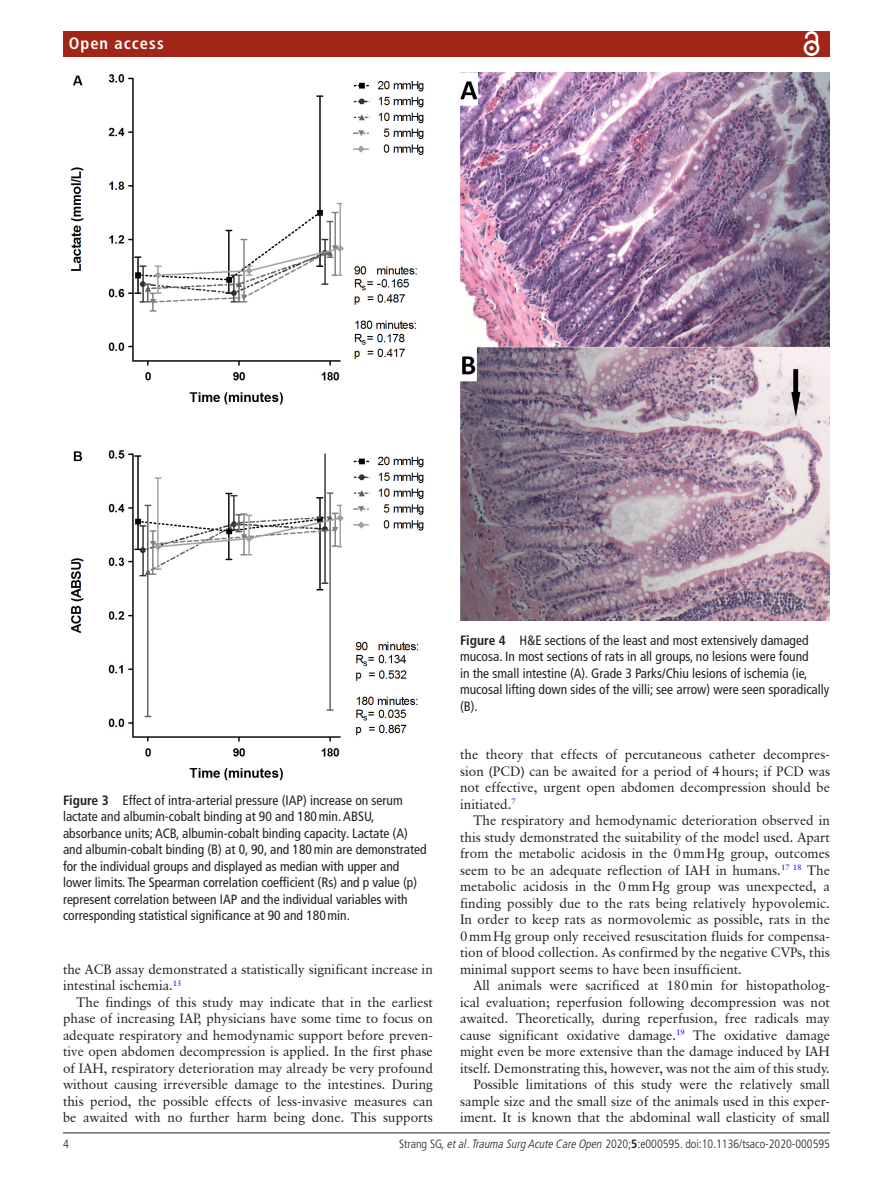
<style>
.page{position:relative;width:893px;height:1191px;background:#fff}
.page>*{position:absolute;margin:0;border:0;box-sizing:border-box;transform-origin:0 0}
.t1{font:700 condensed 16.5px "Frutiger LT Std";letter-spacing:.065em;color:#fff}
.t2{font:13.5px/16.5px "Classical Garamond BT";color:#231f20;text-align:justify}
.t3{font:condensed 13.5px/16.5px "Frutiger LT Pro";color:#231f20}
.t4{font:300 condensed 12px "Frutiger LT Pro";color:#231f20}
.s1{font-weight:700}
.s2{font-style:italic}
</style>
<div class="page">
<hr style="left:63px;top:1132px;width:767px;height:1px;background:#231f20">
<div style="left:63px;top:31px;width:767px;height:25px;background:#a12618"></div>
<svg style="left:802px;top:31px;width:19px;height:26px"></svg>
<img style="left:71px;top:74px;width:353px;height:706px">
<img style="left:460px;top:72px;width:370px;height:548px">
<p class="t1" style="left:69px;top:34px;width:97px">Open access</p>
<p class="t3" style="left:63px;top:792px;width:365px"><span class="s1">Figure 3</span> Effect of intra-arterial pressure (IAP) increase on serum lactate and albumin-cobalt binding at 90 and 180min. ABSU, absorbance units; ACB, albumin-cobalt binding capacity. Lactate (A) and albumin-cobalt binding (B) at 0, 90, and 180min are demonstrated for the individual groups and displayed as median with upper and lower limits. The Spearman correlation coefficient (Rs) and p value (p) represent correlation between IAP and the individual variables with corresponding statistical significance at 90 and 180min.</p>
<p class="t2" style="left:63px;top:960px;width:371px">the ACB assay demonstrated a statistically significant increase in intestinal ischemia.<sup>13</sup></p>
<p class="t2" style="left:63px;top:993px;width:371px;text-indent:14px">The findings of this study may indicate that in the earliest phase of increasing IAP, physicians have some time to focus on adequate respiratory and hemodynamic support before preven&shy;tive open abdomen decompression is applied. In the first phase of IAH, respiratory deterioration may already be very profound without causing irreversible damage to the intestines. During this period, the possible effects of less-invasive measures can be awaited with no further harm being done. This supports</p>
<p class="t3" style="left:460px;top:632px;width:371px"><span class="s1">Figure 4</span> H&amp;E sections of the least and most extensively damaged mucosa. In most sections of rats in all groups, no lesions were found<br>in the small intestine (A). Grade 3 Parks/Chiu lesions of ischemia (ie, mucosal lifting down sides of the villi; see arrow) were seen sporadically (B).</p>
<p class="t2" style="left:460px;top:746px;width:371px">the theory that effects of percutaneous catheter decompres&shy;sion (PCD) can be awaited for a period of 4hours; if PCD was not effective, urgent open abdomen decompression should be initiated.<sup>7</sup></p>
<p class="t2" style="left:460px;top:812px;width:371px;text-indent:14px">The respiratory and hemodynamic deterioration observed in this study demonstrated the suitability of the model used. Apart from the metabolic acidosis in the 0mmHg group, outcomes seem to be an adequate reflection of IAH in humans.<sup>17</sup> <sup>18</sup> The metabolic acidosis in the 0mmHg group was unexpected, a finding possibly due to the rats being relatively hypovolemic.<br>In order to keep rats as normovolemic as possible, rats in the 0mmHg group only received resuscitation fluids for compensa&shy;tion of blood collection. As confirmed by the negative CVPs, this minimal support seems to have been insufficient.</p>
<p class="t2" style="left:460px;top:977px;width:371px;text-align:right">All animals were sacrificed at 180min for histopatholog&shy;ical evaluation; reperfusion following decompression was not awaited. Theoretically, during reperfusion, free radicals may cause significant oxidative damage.<sup>19</sup> The oxidative damage might even be more extensive than the damage induced by IAH itself. Demonstrating this, however, was not the aim of this study.<br>Possible limitations of this study were the relatively small sample size and the small size of the animals used in this exper&shy;iment. It is known that the abdominal wall elasticity of small</p>
<p class="t4" style="left:63px;top:1136px;width:7px">4</p>
<p class="t4" style="left:399px;top:1136px;width:432px">Strang SG<span class="s2">, et al</span>. <span class="s2">Trauma Surg Acute Care Open</span> 2020;<span class="s1">5</span>:e000595. doi:10.1136/tsaco-2020-000595</p>
</div>
